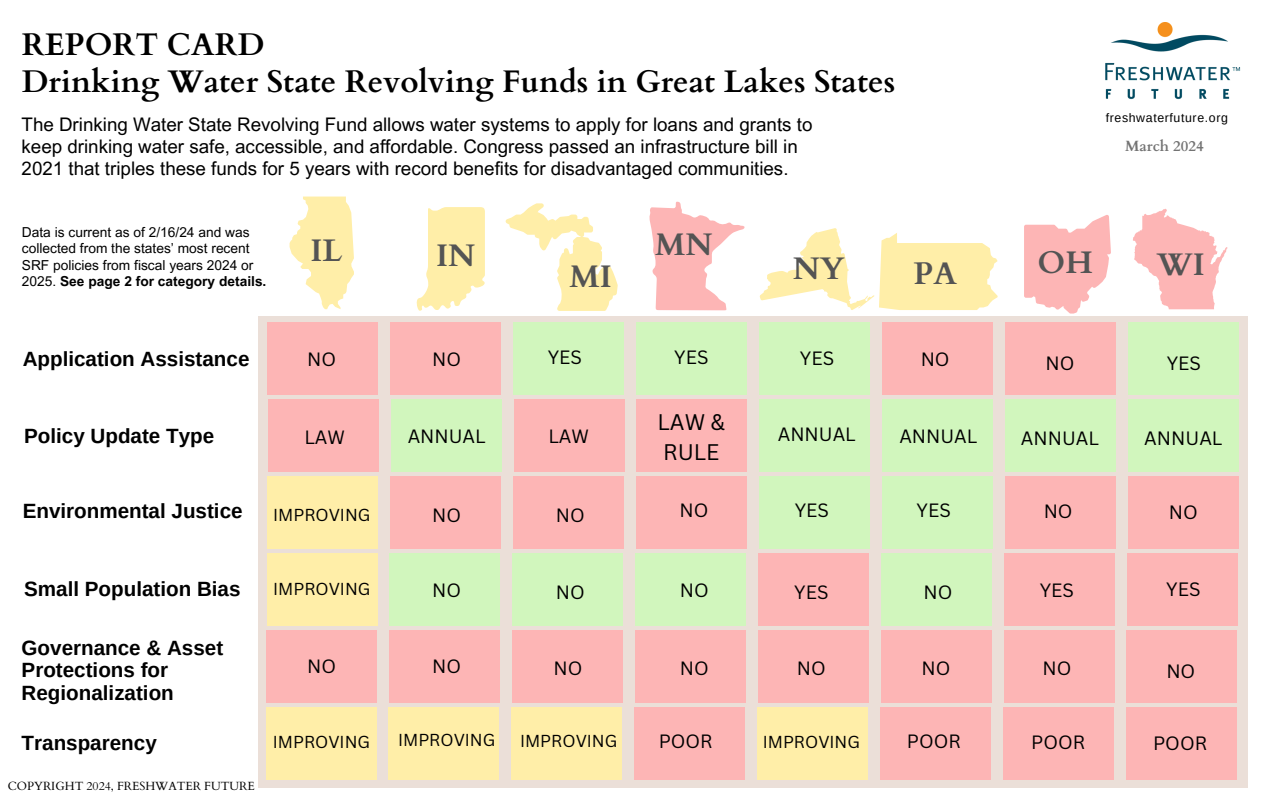
<style>
.page{position:relative;width:1266px;height:797px;background:#fff}
.page>*{position:absolute;margin:0;border:0;box-sizing:border-box;transform-origin:0 0}
.t1{font:700 31.25px/37.5px "Cardo";color:#000}
.t2{font:700 31.25px "Cardo";color:#545454}
.t3{font:22px/30.2px "Canva Sans";color:#000}
.t4{font:700 20.62px/22.5px "Arimo";color:#000}
.t5{font:18.81px "Canva Sans";color:#000}
.t6{font:18.75px/22px "Arial MT Pro";color:#000}
.t7{font:18.75px "Canva Sans";color:#000}
.t8{font:16.88px "Canva Sans";color:#000}
.t9{font:700 14.88px "Cardo";color:#737373}
.t10{font:13.75px/16.4px "Arial MT Pro";color:#000}
.t11{font:12.38px "Arimo";letter-spacing:.05em;color:#000}
.t12{font:11.88px "Cardo";color:#000}
.s1{font-weight:700}
</style>
<div class="page">
<div style="left:258px;top:316px;width:990px;height:472px;background:#ebdfd8"></div>
<div style="left:267px;top:322px;width:111px;height:72px;background:#fdb5b5"></div>
<div style="left:268px;top:399px;width:111px;height:73px;background:#fdb5b5"></div>
<div style="left:267px;top:553px;width:110px;height:73px;background:#ffeea8"></div>
<div style="left:266px;top:630px;width:111px;height:73px;background:#fdb5b5"></div>
<div style="left:267px;top:476px;width:111px;height:73px;background:#ffeea8"></div>
<div style="left:266px;top:707px;width:110px;height:73px;background:#ffeea8"></div>
<div style="left:390px;top:322px;width:111px;height:72px;background:#fdb5b5"></div>
<div style="left:391px;top:399px;width:110px;height:73px;background:#d1f6bd"></div>
<div style="left:389px;top:553px;width:111px;height:73px;background:#d1f6bd"></div>
<div style="left:389px;top:630px;width:111px;height:73px;background:#fdb5b5"></div>
<div style="left:390px;top:476px;width:111px;height:73px;background:#fdb5b5"></div>
<div style="left:388px;top:707px;width:111px;height:73px;background:#ffeea8"></div>
<div style="left:513px;top:322px;width:111px;height:72px;background:#d1f6bd"></div>
<div style="left:513px;top:399px;width:111px;height:73px;background:#fdb5b5"></div>
<div style="left:512px;top:553px;width:111px;height:73px;background:#d1f6bd"></div>
<div style="left:512px;top:630px;width:110px;height:73px;background:#fdb5b5"></div>
<div style="left:513px;top:476px;width:111px;height:73px;background:#fdb5b5"></div>
<div style="left:511px;top:707px;width:111px;height:73px;background:#ffeea8"></div>
<div style="left:636px;top:322px;width:110px;height:72px;background:#d1f6bd"></div>
<div style="left:636px;top:399px;width:111px;height:73px;background:#fdb5b5"></div>
<div style="left:635px;top:553px;width:111px;height:73px;background:#d1f6bd"></div>
<div style="left:635px;top:630px;width:110px;height:73px;background:#fdb5b5"></div>
<div style="left:636px;top:476px;width:110px;height:73px;background:#fdb5b5"></div>
<div style="left:634px;top:707px;width:111px;height:73px;background:#fdb5b5"></div>
<div style="left:759px;top:322px;width:110px;height:72px;background:#d1f6bd"></div>
<div style="left:759px;top:399px;width:111px;height:73px;background:#d1f6bd"></div>
<div style="left:758px;top:553px;width:111px;height:73px;background:#fdb5b5"></div>
<div style="left:758px;top:630px;width:110px;height:73px;background:#fdb5b5"></div>
<div style="left:759px;top:476px;width:110px;height:73px;background:#d1f6bd"></div>
<div style="left:757px;top:707px;width:111px;height:73px;background:#ffeea8"></div>
<div style="left:882px;top:322px;width:110px;height:72px;background:#fdb5b5"></div>
<div style="left:882px;top:399px;width:111px;height:73px;background:#d1f6bd"></div>
<div style="left:881px;top:553px;width:111px;height:73px;background:#d1f6bd"></div>
<div style="left:880px;top:630px;width:111px;height:73px;background:#fdb5b5"></div>
<div style="left:882px;top:476px;width:110px;height:73px;background:#d1f6bd"></div>
<div style="left:880px;top:707px;width:111px;height:73px;background:#fdb5b5"></div>
<div style="left:1004px;top:322px;width:111px;height:72px;background:#fdb5b5"></div>
<div style="left:1005px;top:399px;width:111px;height:73px;background:#d1f6bd"></div>
<div style="left:1004px;top:553px;width:111px;height:73px;background:#fdb5b5"></div>
<div style="left:1003px;top:630px;width:111px;height:73px;background:#fdb5b5"></div>
<div style="left:1004px;top:476px;width:111px;height:73px;background:#fdb5b5"></div>
<div style="left:1003px;top:707px;width:110px;height:73px;background:#fdb5b5"></div>
<div style="left:1127px;top:322px;width:111px;height:72px;background:#d1f6bd"></div>
<div style="left:1128px;top:399px;width:111px;height:73px;background:#d1f6bd"></div>
<div style="left:1127px;top:553px;width:110px;height:73px;background:#fdb5b5"></div>
<div style="left:1126px;top:630px;width:111px;height:73px;background:#fdb5b5"></div>
<div style="left:1127px;top:476px;width:111px;height:73px;background:#fdb5b5"></div>
<div style="left:1126px;top:707px;width:110px;height:73px;background:#fdb5b5"></div>
<svg style="left:649px;top:201px;width:96px;height:110px"></svg>
<svg style="left:1024px;top:215px;width:86px;height:99px"></svg>
<svg style="left:289px;top:197px;width:65px;height:112px"></svg>
<svg style="left:760px;top:228px;width:237px;height:82px"></svg>
<svg style="left:506px;top:203px;width:112px;height:108px"></svg>
<svg style="left:416px;top:207px;width:69px;height:104px"></svg>
<svg style="left:1133px;top:209px;width:94px;height:100px"></svg>
<img style="left:1105px;top:23px;width:136px;height:77px">
<p class="t1" style="left:22px;top:26px;width:875px">REPORT CARD<br>Drinking Water State Revolving Funds in Great Lakes States</p>
<h5 class="t6" style="left:22px;top:116px;width:792px">The Drinking Water State Revolving Fund allows water systems to apply for loans and grants to keep drinking water safe, accessible, and affordable. Congress passed an infrastructure bill in<br>2021 that triples these funds for 5 years with record benefits for disadvantaged communities.</h5>
<p class="t11" style="left:1105px;top:110px;width:124px">freshwaterfuture.org</p>
<p class="t9" style="left:1125px;top:137px;width:80px">March 2024</p>
<p class="t10" style="left:22px;top:226px;width:246px">Data is current as of 2/16/24 and was collected from the states’ most recent SRF policies from fiscal years 2024 or 2025. <span class="s1">See page 2 for category details.</span></p>
<h5 class="t2" style="left:310px;top:230px;width:33px">IL</h5>
<h5 class="t4" style="left:23px;top:348px;width:228px">Application Assistance</h5>
<h5 class="t7" style="left:307px;top:346px;width:30px">NO</h5>
<h5 class="t4" style="left:24px;top:425px;width:192px">Policy Update Type</h5>
<h5 class="t7" style="left:304px;top:424px;width:42px">LAW</h5>
<h5 class="t4" style="left:23px;top:499px;width:221px">Environmental Justice</h5>
<h5 class="t8" style="left:273px;top:503px;width:99px">IMPROVING</h5>
<h5 class="t4" style="left:24px;top:578px;width:218px">Small Population Bias</h5>
<h5 class="t4" style="left:22px;top:636px;width:203px">Governance &amp; Asset<br>Protections for<br>Regionalization</h5>
<h5 class="t4" style="left:22px;top:732px;width:137px">Transparency</h5>
<h5 class="t12" style="left:8px;top:779px;width:248px">COPYRIGHT 2024, FRESHWATER FUTURE</h5>
<p class="t8" style="left:273px;top:577px;width:99px">IMPROVING</p>
<h5 class="t7" style="left:307px;top:653px;width:30px">NO</h5>
<h5 class="t8" style="left:273px;top:730px;width:99px">IMPROVING</h5>
<h5 class="t2" style="left:436px;top:235px;width:41px">IN</h5>
<h5 class="t2" style="left:569px;top:256px;width:44px">MI</h5>
<h5 class="t7" style="left:432px;top:346px;width:30px">NO</h5>
<h5 class="t7" style="left:548px;top:344px;width:36px">YES</h5>
<h5 class="t7" style="left:408px;top:423px;width:80px">ANNUAL</h5>
<h5 class="t7" style="left:548px;top:423px;width:42px">LAW</h5>
<h5 class="t7" style="left:432px;top:502px;width:30px">NO</h5>
<h5 class="t7" style="left:556px;top:502px;width:30px">NO</h5>
<h5 class="t7" style="left:432px;top:577px;width:30px">NO</h5>
<h5 class="t7" style="left:556px;top:579px;width:30px">NO</h5>
<p class="t7" style="left:432px;top:653px;width:30px">NO</p>
<h5 class="t7" style="left:553px;top:655px;width:30px">NO</h5>
<h5 class="t8" style="left:398px;top:728px;width:99px">IMPROVING</h5>
<h3 class="t8" style="left:520px;top:729px;width:99px">IMPROVING</h3>
<p class="t2" style="left:655px;top:224px;width:59px">MN</p>
<p class="t7" style="left:674px;top:344px;width:36px">YES</p>
<h2 class="t3" style="left:657px;top:406px;width:69px">LAW &amp;<br>RULE</h2>
<h6 class="t7" style="left:679px;top:497px;width:30px">NO</h6>
<p class="t7" style="left:680px;top:577px;width:30px">NO</p>
<p class="t7" style="left:680px;top:655px;width:30px">NO</p>
<p class="t7" style="left:659px;top:728px;width:55px">POOR</p>
<p class="t2" style="left:793px;top:248px;width:54px">NY</p>
<h1 class="t7" style="left:800px;top:345px;width:36px">YES</h1>
<h5 class="t7" style="left:778px;top:421px;width:80px">ANNUAL</h5>
<h5 class="t7" style="left:795px;top:497px;width:36px">YES</h5>
<h5 class="t7" style="left:794px;top:579px;width:36px">YES</h5>
<h5 class="t7" style="left:797px;top:655px;width:30px">NO</h5>
<h5 class="t8" style="left:762px;top:730px;width:99px">IMPROVING</h5>
<h1 class="t2" style="left:913px;top:253px;width:45px">PA</h1>
<p class="t7" style="left:920px;top:346px;width:30px">NO</p>
<h5 class="t7" style="left:899px;top:423px;width:80px">ANNUAL</h5>
<h1 class="t7" style="left:916px;top:497px;width:36px">YES</h1>
<h1 class="t7" style="left:923px;top:579px;width:30px">NO</h1>
<p class="t7" style="left:921px;top:655px;width:30px">NO</p>
<p class="t7" style="left:907px;top:728px;width:55px">POOR</p>
<h1 class="t2" style="left:1037px;top:242px;width:57px">OH</h1>
<p class="t7" style="left:1045px;top:350px;width:30px">NO</p>
<h1 class="t7" style="left:1021px;top:425px;width:80px">ANNUAL</h1>
<p class="t7" style="left:1043px;top:498px;width:30px">NO</p>
<p class="t7" style="left:1039px;top:577px;width:36px">YES</p>
<h1 class="t7" style="left:1042px;top:655px;width:30px">NO</h1>
<h1 class="t7" style="left:1031px;top:729px;width:55px">POOR</h1>
<h5 class="t2" style="left:1157px;top:245px;width:49px">WI</h5>
<h5 class="t7" style="left:1166px;top:350px;width:36px">YES</h5>
<h5 class="t5" style="left:1144px;top:425px;width:80px">ANNUAL</h5>
<h5 class="t5" style="left:1169px;top:498px;width:31px">NO</h5>
<h5 class="t5" style="left:1166px;top:575px;width:36px">YES</h5>
<h5 class="t5" style="left:1166px;top:658px;width:31px">NO</h5>
<h5 class="t5" style="left:1153px;top:730px;width:56px">POOR</h5>
</div>
